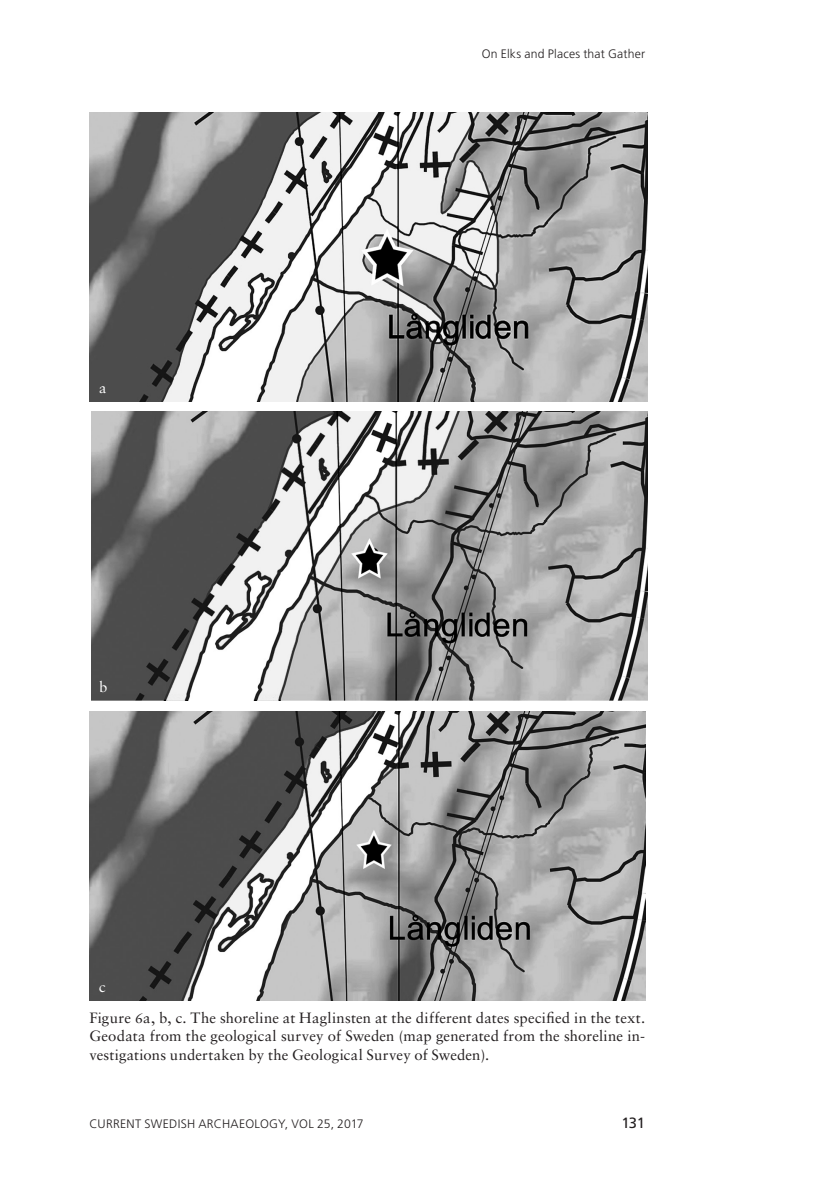
<style>
.page{position:relative;width:819px;height:1191px;background:#fff}
.page>*{position:absolute;margin:0;border:0;box-sizing:border-box;transform-origin:0 0}
.csa_bildtext{font:14.88px/18.4px "Sabon LT Std";letter-spacing:.01em;color:#231f20;text-align:justify}
.t1{font:14.88px "Frutiger LT Std";color:#231f20}
.csa_bildtext-2{font:14.88px "Sabon LT Std";color:#fff}
.t2{font:300 12.25px "Frutiger LT Std";letter-spacing:.015em;color:#231f20}
</style>
<div class="page">
<img style="left:89px;top:113px;width:558px;height:288px">
<img style="left:91px;top:411px;width:556px;height:289px">
<img style="left:89px;top:711px;width:556px;height:289px">
<p class="csa_bildtext-2" style="left:99px;top:379px;width:9px">a</p>
<p class="csa_bildtext-2" style="left:99px;top:677px;width:10px">b</p>
<p class="t2" style="left:481px;top:47px;width:165px">On Elks and Places that Gather</p>
<p class="csa_bildtext-2" style="left:99px;top:977px;width:8px">c</p>
<p class="csa_bildtext" style="left:89px;top:1008px;width:557px">Figure 6a, b, c. The shoreline at Haglinsten at the different dates specified in the text.<br>Geodata from the geological survey of Sweden (map generated from the shoreline in&shy;vestigations undertaken by the Geological Survey of Sweden).</p>
<p class="t2" style="left:89px;top:1116px;width:276px">CURRENT SWEDISH ARCHAEOLOGY, VOL 25, 2017</p>
<p class="t1" style="left:621px;top:1114px;width:25px">131</p>
</div>
